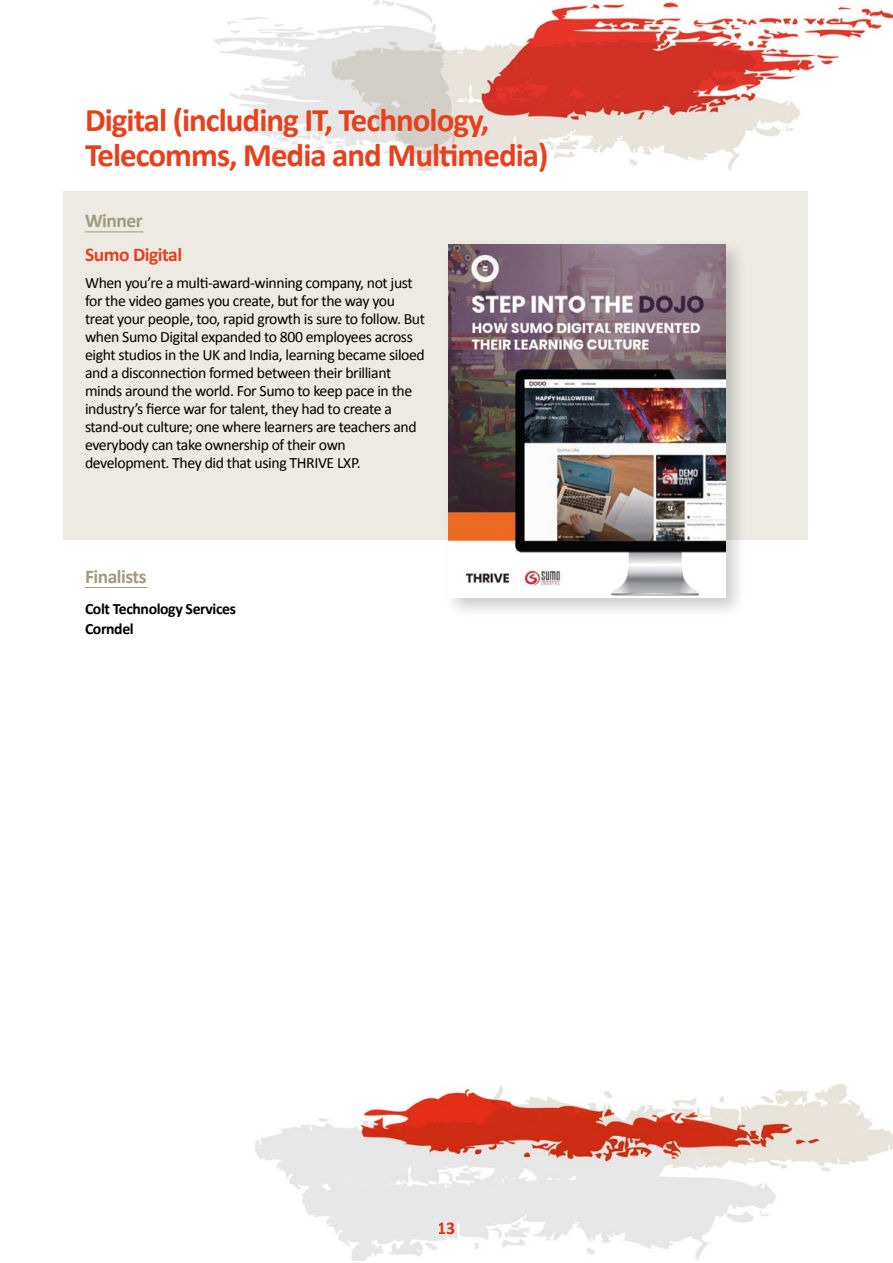
<style>
.page{position:relative;width:893px;height:1263px;background:#fff}
.page>*{position:absolute;margin:0;border:0;box-sizing:border-box;transform-origin:0 0}
.t1{font:700 33px/34.5px "Calibri";letter-spacing:-.03em;color:#e7401c}
.t2{font:700 19.5px "Calibri";letter-spacing:-.025em;color:#a19a7e}
.t3{font:700 19.5px "Calibri";letter-spacing:-.025em;color:#e7401c}
.t4{font:700 18px "Calibri";color:#e7401c}
.t5{font:15.75px/18px "Calibri";letter-spacing:-.025em;color:#000}
.t6{font:700 15.75px/20.1px "Calibri";letter-spacing:-.025em;color:#000}
</style>
<div class="page">
<img style="left:255px;top:1085px;width:638px;height:176px">
<img style="left:214px;top:0;width:678px;height:170px">
<div style="left:64px;top:191px;width:744px;height:349px;background:#eceae3"></div>
<div style="left:443px;top:239px;width:305px;height:381px;background:#000;opacity:.2"></div>
<img style="left:449px;top:244px;width:276px;height:353px">
<hr style="left:85px;top:231px;width:58px;height:1px;background:#a19a7e">
<hr style="left:85px;top:587px;width:62px;height:1px;background:#a19a7e">
<h1 class="t1" style="left:85px;top:101px;width:465px">Digital (including IT, Technology,<br>Telecomms, Media and Multimedia)</h1>
<p class="t2" style="left:85px;top:214px;width:59px">Winner</p>
<p class="t3" style="left:85px;top:248px;width:99px">Sumo Digital</p>
<p class="t5" style="left:85px;top:273px;width:342px">When you’re a multi-award-winning company, not just for the video games you create, but for the way you treat your people, too, rapid growth is sure to follow. But when Sumo Digital expanded to 800 employees across eight studios in the UK and India, learning became siloed and a disconnection formed between their brilliant minds around the world. For Sumo to keep pace in the industry’s fierce war for talent, they had to create a stand-out culture; one where learners are teachers and everybody can take ownership of their own development. They did that using THRIVE LXP.</p>
<p class="t2" style="left:85px;top:569px;width:63px">Finalists</p>
<p class="t6" style="left:85px;top:600px;width:153px">Colt Technology Services<br>Corndel</p>
<p class="t4" style="left:438px;top:1217px;width:19px">13</p>
</div>
